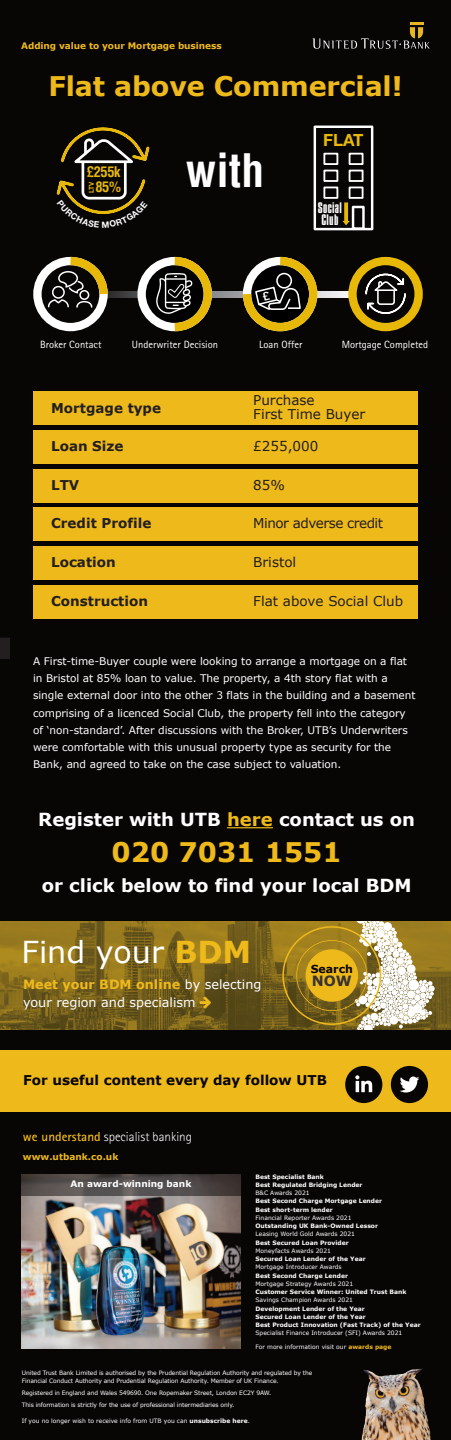
<style>
.page{position:relative;width:451px;height:1440px;background:#fff}
.page>*{position:absolute;margin:0;border:0;box-sizing:border-box;transform-origin:0 0}
.t1{font:700 condensed 45px "Helvetica";color:#fff}
.t2{font:30.22px "Verdana";color:#fff}
.t3{font:700 27px "Verdana";letter-spacing:-.005em;color:#eeb91b}
.t4{font:700 18px "Verdana";color:#fff}
.t5{font:700 16.88px "Helvetica Neue";color:#e8b809}
.t6{font:700 condensed 14.33px/15.2px "Helvetica";letter-spacing:-.025em;color:#e8b809;text-align:center}
.t7{font:700 14.17px "Verdana";color:#383332}
.t8{font:13.5px "Verdana";color:#231f20}
.t9{font:700 13.5px "Verdana";color:#231f20}
.t10{font:700 13.5px "Verdana";color:#080505}
.t11{font:13.5px "Verdana";letter-spacing:-.035em;color:#231f20}
.t12{font:300 13.12px/11.9px "Compacta BT";letter-spacing:.02em;color:#fff;scale:1.2 1}
.t13{font:300 13.05px "Rotis Sans Serif";color:#fff}
.t14{font:12.75px/18.8px "Verdana";color:#fff}
.t15{font:700 11.02px "Verdana";color:#080505}
.t16{font:10.5px/17.2px "Verdana";letter-spacing:-.005em;color:#fff}
.t17{font:10.5px "Rotis Sans Serif";color:#fff}
.t18{font:700 9px "Verdana";letter-spacing:-.01em;color:#eeb91b}
.t19{font:700 9px "Verdana";color:#fff}
.t20{font:700 6.68px "Helvetica Neue";color:#e8b809}
.t21{font:700 6px "Verdana";color:#fff}
.t22{font:6px "Verdana";color:#fff}
.t23{font:6px/8.2px "Verdana";letter-spacing:-.02em;color:#fff}
.s1{color:#eeb91b}
.s2{font-weight:700;color:#eeb91b}
.s3{font-weight:700}
</style>
<div class="page">
<div style="left:0;top:0;width:450px;height:1439px;background:#080505"></div>
<svg style="left:0;top:638px;width:10px;height:21px"></svg>
<svg style="left:112px;top:291px;width:236px;height:7px"></svg>
<div style="left:33px;top:257px;width:75px;height:74px;border:8px solid #fff;border-radius:50%"></div>
<div style="left:348px;top:257px;width:74px;height:74px;border:8px solid #e8b809;border-radius:50%"></div>
<svg style="left:364px;top:273px;width:42px;height:42px"></svg>
<svg style="left:141px;top:261px;width:66px;height:66px"></svg>
<div style="left:137px;top:257px;width:75px;height:74px;border:8px solid #fff;border-radius:50%"></div>
<svg style="left:47px;top:256px;width:65px;height:52px"></svg>
<svg style="left:155px;top:256px;width:61px;height:76px"></svg>
<hr style="left:227px;top:827px;width:45px;height:1px;background:#eeb91b">
<svg style="left:312px;top:22px;width:117px;height:27px"></svg>
<img style="left:0;top:921px;width:450px;height:108px">
<svg style="left:282px;top:921px;width:151px;height:109px"></svg>
<img style="left:361px;top:1368px;width:70px;height:71px">
<img style="left:21px;top:1195px;width:219px;height:153px">
<div style="left:21px;top:1173px;width:219px;height:22px;background:#080505;opacity:.5"></div>
<div style="left:0;top:1050px;width:450px;height:62px;background:#eeb91b"></div>
<div style="left:390px;top:1065px;width:37px;height:38px;background:#080505;border-radius:50%"></div>
<svg style="left:400px;top:1076px;width:18px;height:16px"></svg>
<div style="left:344px;top:1065px;width:38px;height:38px;background:#080505;border-radius:50%"></div>
<svg style="left:355px;top:1075px;width:16px;height:17px"></svg>
<div style="left:33px;top:392px;width:384px;height:33px;background:#eeb91b"></div>
<div style="left:33px;top:430px;width:384px;height:34px;background:#eeb91b"></div>
<div style="left:33px;top:469px;width:384px;height:33px;background:#eeb91b"></div>
<div style="left:33px;top:507px;width:384px;height:34px;background:#eeb91b"></div>
<div style="left:33px;top:546px;width:384px;height:34px;background:#eeb91b"></div>
<div style="left:33px;top:585px;width:384px;height:34px;background:#eeb91b"></div>
<svg style="left:313px;top:125px;width:61px;height:106px"></svg>
<svg style="left:200px;top:996px;width:11px;height:12px"></svg>
<svg style="left:238px;top:256px;width:83px;height:76px"></svg>
<svg style="left:56px;top:127px;width:94px;height:87px"></svg>
<p class="t18" style="left:21px;top:40px;width:201px">Adding value to your Mortgage business</p>
<p class="t3" style="left:48px;top:69px;width:355px">Flat above Commercial!</p>
<p class="t6" style="left:87px;top:165px;width:36px">£255k<br>85%</p>
<p class="t20" style="left:89px;top:193px;width:12px;rotate:-90deg">LTV</p>
<p class="t1" style="left:186px;top:141px;width:79px">with</p>
<p class="t5" style="left:322px;top:134px;width:42px">FLAT</p>
<p class="t12" style="left:317px;top:202px;width:22px">Social<br>Club</p>
<p class="t17" style="left:40px;top:341px;width:63px">Broker Contact</p>
<p class="t17" style="left:132px;top:341px;width:88px">Underwriter Decision</p>
<p class="t17" style="left:259px;top:341px;width:44px">Loan Offer</p>
<p class="t17" style="left:341px;top:341px;width:88px">Mortgage Completed</p>
<p class="t9" style="left:51px;top:399px;width:111px">Mortgage type</p>
<p class="t8" style="left:253px;top:392px;width:63px">Purchase</p>
<p class="t8" style="left:253px;top:405px;width:113px">First Time Buyer</p>
<p class="t9" style="left:51px;top:437px;width:74px">Loan Size</p>
<p class="t8" style="left:253px;top:437px;width:67px">£255,000</p>
<p class="t9" style="left:51px;top:476px;width:30px">LTV</p>
<p class="t8" style="left:253px;top:476px;width:33px">85%</p>
<p class="t9" style="left:51px;top:514px;width:102px">Credit Profile</p>
<p class="t11" style="left:253px;top:514px;width:131px">Minor adverse credit</p>
<p class="t9" style="left:51px;top:553px;width:66px">Location</p>
<p class="t8" style="left:253px;top:553px;width:44px">Bristol</p>
<p class="t9" style="left:51px;top:592px;width:98px">Construction</p>
<p class="t8" style="left:253px;top:592px;width:151px">Flat above Social Club</p>
<p class="t16" style="left:33px;top:652px;width:383px">A First-time-Buyer couple were looking to arrange a mortgage on a flat in Bristol at 85% loan to value. The property, a 4th story flat with a single external door into the other 3 flats in the building and a basement comprising of a licenced Social Club, the property fell into the category of ‘non-standard’. After discussions with the Broker, UTB’s Underwriters were comfortable with this unusual property type as security for the Bank, and agreed to take on the case subject to valuation.</p>
<p class="t4" style="left:38px;top:807px;width:378px">Register with UTB <span class="s1">here</span> contact us on</p>
<p class="t3" style="left:111px;top:834px;width:231px">020 7031 1551</p>
<p class="t4" style="left:42px;top:873px;width:371px">or click below to find your local BDM</p>
<p class="t2" style="left:22px;top:932px;width:231px">Find your <span class="s2">BDM</span></p>
<p class="t14" style="left:23px;top:974px;width:239px"><span class="s2">Meet your BDM online</span> by selecting your region and specialism</p>
<p class="t15" style="left:310px;top:961px;width:44px">Search</p>
<p class="t7" style="left:311px;top:971px;width:41px">NOW</p>
<p class="t10" style="left:23px;top:1071px;width:305px">For useful content every day follow UTB</p>
<p class="t13" style="left:23px;top:1132px;width:170px"><span class="s2">we understand</span> specialist banking</p>
<p class="t18" style="left:23px;top:1151px;width:97px">www.utbank.co.uk</p>
<p class="t19" style="left:70px;top:1178px;width:122px">An award-winning bank</p>
<p class="t21" style="left:255px;top:1172px;width:70px">Best Specialist Bank</p>
<p class="t21" style="left:255px;top:1180px;width:108px">Best Regulated Bridging Lender</p>
<p class="t22" style="left:255px;top:1189px;width:56px">B&amp;C Awards 2021</p>
<p class="t21" style="left:255px;top:1197px;width:128px">Best Second Charge Mortgage Lender</p>
<p class="t21" style="left:255px;top:1205px;width:79px">Best short-term lender</p>
<p class="t22" style="left:255px;top:1213px;width:97px">Financial Reporter Awards 2021</p>
<p class="t21" style="left:255px;top:1222px;width:124px">Outstanding UK Bank-Owned Lessor</p>
<p class="t22" style="left:255px;top:1230px;width:101px">Leasing World Gold Awards 2021</p>
<p class="t21" style="left:255px;top:1238px;width:95px">Best Secured Loan Provider</p>
<p class="t22" style="left:255px;top:1246px;width:77px">Moneyfacts Awards 2021</p>
<p class="t21" style="left:255px;top:1255px;width:111px">Secured Loan Lender of the Year</p>
<p class="t22" style="left:255px;top:1263px;width:88px">Mortgage Introducer Awards</p>
<p class="t21" style="left:255px;top:1271px;width:94px">Best Second Charge Lender</p>
<p class="t22" style="left:255px;top:1279px;width:99px">Mortgage Strategy Awards 2021</p>
<p class="t21" style="left:255px;top:1288px;width:152px">Customer Service Winner: United Trust Bank</p>
<p class="t22" style="left:255px;top:1296px;width:99px">Savings Champion Awards 2021</p>
<p class="t21" style="left:255px;top:1304px;width:111px">Development Lender of the Year</p>
<p class="t21" style="left:255px;top:1312px;width:111px">Secured Loan Lender of the Year</p>
<p class="t21" style="left:255px;top:1321px;width:166px">Best Product Innovation (Fast Track) of the Year</p>
<p class="t22" style="left:255px;top:1329px;width:148px">Specialist Finance Introducer (SFI) Awards 2021</p>
<p class="t22" style="left:255px;top:1342px;width:137px">For more information visit our <span class="s2">awards page</span></p>
<p class="t23" style="left:22px;top:1368px;width:291px">United Trust Bank Limited is authorised by the Prudential Regulation Authority and regulated by the<br>Financial Conduct Authority and Prudential Regulation Authority. Member of UK Finance.</p>
<p class="t23" style="left:22px;top:1388px;width:250px">Registered in England and Wales 549690. One Ropemaker Street, London EC2Y 9AW.</p>
<p class="t23" style="left:22px;top:1400px;width:214px">This information is strictly for the use of professional intermediaries only.</p>
<p class="t22" style="left:22px;top:1416px;width:229px">If you no longer wish to receive info from UTB you can <span class="s3">unsubscribe here</span>.</p>
</div>
